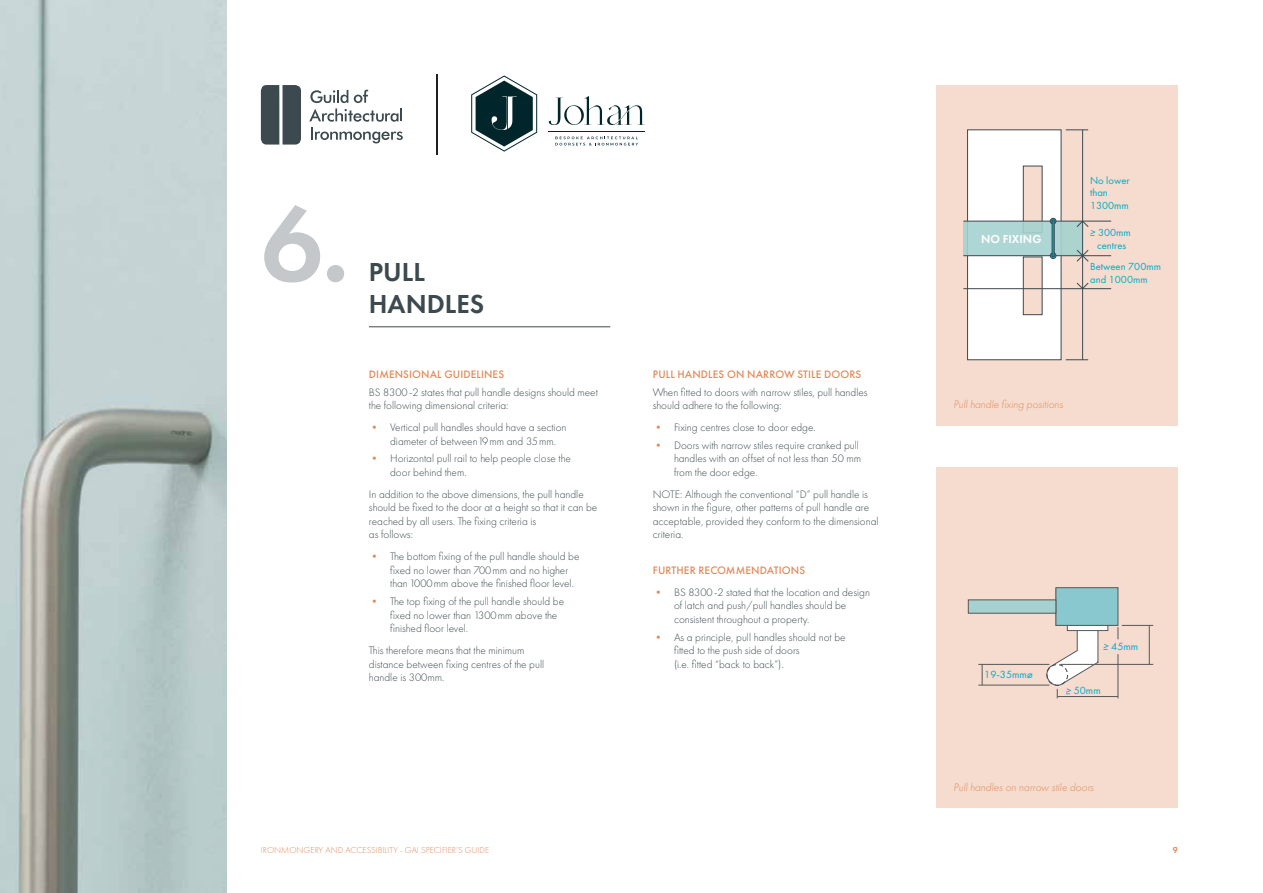
<style>
.page{position:relative;width:1263px;height:893px;background:#fff}
.page>*{position:absolute;margin:0;border:0;box-sizing:border-box;transform-origin:0 0}
.t1{font:600 110.7px "Futura PT";color:#c4c8ca}
.t2{font:600 27px/32.4px "Futura PT";color:#3c494e}
.t3{font:600 12px "Futura PT";color:#fff}
.t4{font:300 11.25px/13.5px "Futura PT";color:#3c494e}
.t5{font:500 11.25px "Futura PT";letter-spacing:.01em;color:#e08a5a}
.t6{font:italic 300 11.25px "Futura PT";color:#e08a5a}
.t7{font:10.8px "Futura PT";color:#00aac6}
.t8{font:10.65px/12.8px "Futura PT";color:#00aac6}
.t9{font:300 9px "Futura PT";color:#e08a5a}
.t10{font:600 9px "Futura PT";color:#e08a5a}
.s1{font-size:111px}
.s2{color:#e08a5a}
</style>
<div class="page">
<div style="left:936px;top:85px;width:242px;height:340px;background:#f6dcce"></div>
<div style="left:963px;top:221px;width:119px;height:35px;background:#add3cf"></div>
<hr style="left:963px;top:255px;width:148px;height:1px;background:#3c494e">
<hr style="left:963px;top:221px;width:148px;height:1px;background:#3c494e">
<hr style="left:963px;top:288px;width:148px;height:1px;background:#3c494e">
<svg style="left:967px;top:129px;width:128px;height:231px"></svg>
<div style="left:1052px;top:220px;width:2px;height:37px;border:1px solid #3c494e"></div>
<hr style="left:369px;top:327px;width:241px;height:1px;background:#3c494e">
<div style="left:936px;top:468px;width:242px;height:340px;background:#f6dcce"></div>
<hr style="left:1149px;top:626px;width:1px;height:38px;background:#575756">
<hr style="left:1122px;top:625px;width:31px;height:1px;background:#575756">
<hr style="left:1060px;top:664px;width:93px;height:1px;background:#575756">
<hr style="left:978px;top:664px;width:71px;height:1px;background:#575756">
<hr style="left:978px;top:685px;width:71px;height:1px;background:#575756">
<hr style="left:1057px;top:696px;width:61px;height:1px;background:#575756">
<hr style="left:1118px;top:654px;width:1px;height:44px;background:#575756">
<svg style="left:1118px;top:627px;width:1px;height:12px"></svg>
<svg style="left:982px;top:665px;width:1px;height:20px"></svg>
<div style="left:1056px;top:588px;width:62px;height:37px;background:#89c8ce"></div>
<div style="left:1055px;top:587px;width:63px;height:39px;border:1px solid #575756"></div>
<div style="left:968px;top:599px;width:88px;height:14px;background:#a5d2d0;border:1px solid #575756"></div>
<svg style="left:1045px;top:624px;width:63px;height:74px"></svg>
<svg style="left:0;top:0;width:227px;height:893px;background:#b8c5c5"></svg>
<svg style="left:261px;top:85px;width:40px;height:60px;background:#4f5a5f"></svg>
<svg style="left:309px;top:90px;width:93px;height:32px"></svg>
<svg style="left:311px;top:128px;width:92px;height:15px"></svg>
<hr style="left:436px;top:75px;width:1px;height:80px;background:#231f20">
<svg style="left:471px;top:75px;width:66px;height:77px"></svg>
<svg style="left:555px;top:137px;width:83px;height:8px"></svg>
<svg style="left:549px;top:96px;width:95px;height:29px"></svg>
<hr style="left:548px;top:131px;width:97px;height:1px;background:#00262c">
<h1 class="t1" style="left:261px;top:175px;width:90px">6<span class="s1">.</span></h1>
<h2 class="t2" style="left:369px;top:255px;width:117px">PULL<br>HANDLES</h2>
<p class="t5" style="left:369px;top:367px;width:137px">DIMENSIONAL GUIDELINES</p>
<p class="t4" style="left:369px;top:385px;width:230px">BS 8300-2 states that pull handle designs should meet the following dimensional criteria:</p>
<p class="t4" style="left:390px;top:421px;width:178px;text-indent:-21px"><span class="s2">•</span> Vertical pull handles should have a section diameter of between19mm and 35mm.</p>
<p class="t4" style="left:390px;top:452px;width:182px;text-indent:-21px"><span class="s2">•</span> Horizontal pull rail to help people close the door behind them.</p>
<p class="t4" style="left:369px;top:487px;width:230px">In addition to the above dimensions, the pull handle should be fixed to the door at a height so that it can be reached by all users. The fixing criteria is<br>as follows:</p>
<p class="t4" style="left:390px;top:550px;width:191px;text-indent:-21px"><span class="s2">•</span> The bottom fixing of the pull handle should be fixed no lower than 700mm and no higher than1000mm above the finished floor level.</p>
<p class="t4" style="left:390px;top:595px;width:175px;text-indent:-21px"><span class="s2">•</span> The top fixing of the pull handle should be fixed no lower than 1300mm above the finished floor level.</p>
<p class="t4" style="left:369px;top:644px;width:177px">This therefore means that the minimum distance between fixing centres of the pull handle is 300mm.</p>
<p class="t5" style="left:653px;top:367px;width:210px">PULL HANDLES ON NARROW STILE DOORS</p>
<p class="t4" style="left:653px;top:385px;width:216px">When fitted to doors with narrow stiles, pull handles should adhere to the following:</p>
<p class="t4" style="left:653px;top:421px;width:165px"><span class="s2">•</span> Fixing centres close to door edge.</p>
<p class="t4" style="left:674px;top:438px;width:189px;text-indent:-21px"><span class="s2">•</span> Doors with narrow stiles require cranked pull handles with an offset of not less than 50 mm from the door edge.</p>
<p class="t4" style="left:653px;top:487px;width:227px">NOTE: Although the conventional “D” pull handle is shown in the figure, other patterns of pull handle are acceptable, provided they conform to the dimensional criteria.</p>
<p class="t5" style="left:653px;top:563px;width:154px">FURTHER RECOMMENDATIONS</p>
<p class="t4" style="left:674px;top:585px;width:197px;text-indent:-21px"><span class="s2">•</span> BS 8300-2 stated that the location and design of latch and push/pull handles should be consistent throughout a property.</p>
<p class="t4" style="left:674px;top:630px;width:173px;text-indent:-21px"><span class="s2">•</span> As a principle, pull handles should not be fitted to the push side of doors<br>(i.e. fitted “back to back”).</p>
<p class="t9" style="left:261px;top:845px;width:230px">IRONMONGERY AND ACCESSIBILITY - GAI SPECIFIER’S GUIDE</p>
<p class="t3" style="left:981px;top:232px;width:62px">NO FIXING</p>
<p class="t8" style="left:1090px;top:174px;width:41px">No lower than<br>1300mm</p>
<p class="t8" style="left:1097px;top:226px;width:35px">300mm centres</p>
<p class="t8" style="left:1090px;top:260px;width:72px">Between 700mm and 1000mm</p>
<p class="t6" style="left:954px;top:398px;width:111px">Pull handle fixing positions</p>
<p class="t7" style="left:984px;top:668px;width:50px">19-35mmø</p>
<p class="t7" style="left:1111px;top:640px;width:29px">45mm</p>
<p class="t7" style="left:1074px;top:684px;width:29px">50mm</p>
<p class="t6" style="left:954px;top:781px;width:142px">Pull handles on narrow stile doors</p>
<p class="t10" style="left:1173px;top:844px;width:7px">9</p>
</div>
